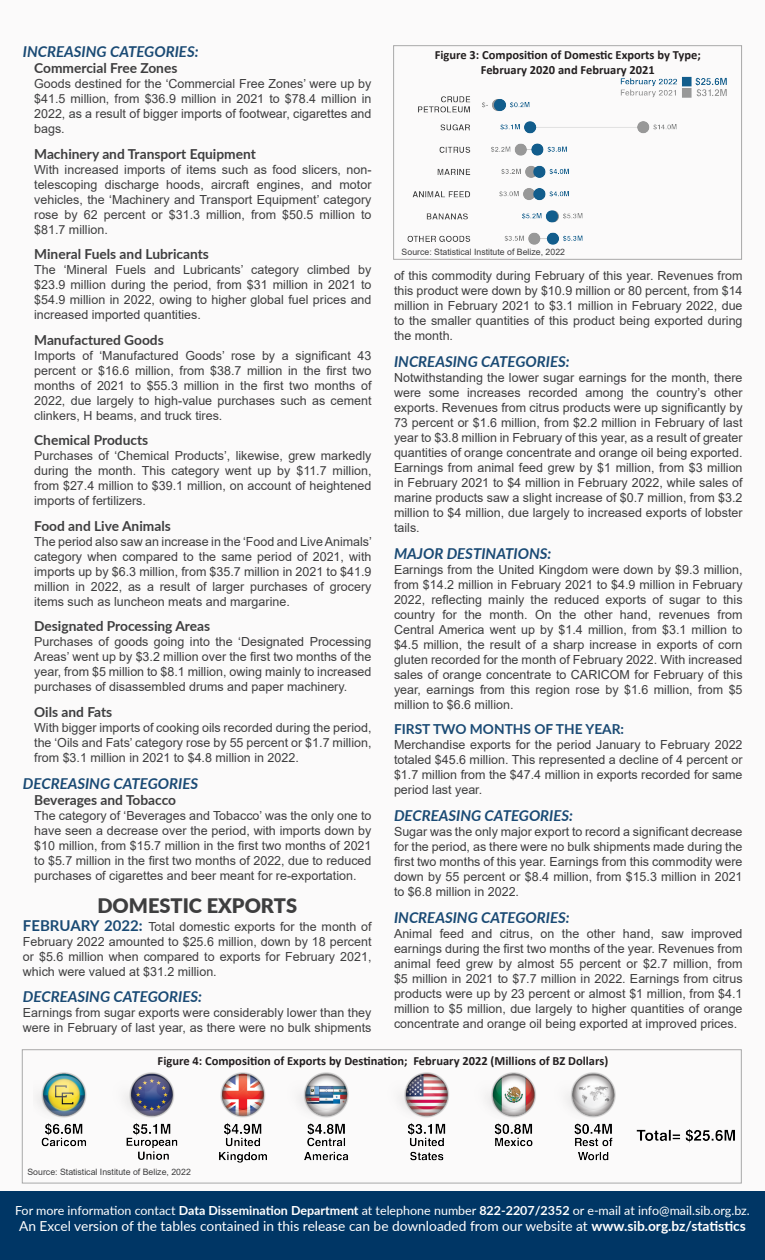
<style>
.page{position:relative;width:765px;height:1260px;background:#fbfafa}
.page>*{position:absolute;margin:0;border:0;box-sizing:border-box;transform-origin:0 0}
.Imports_Exports{font:900 20px "Lato";color:#3e3e3f}
.Decreasing_Increasin{font:italic 700 15px "Lato";color:#1a4a74}
.Sub-Categories{font:700 13.75px "Lato";color:#3e3e3f}
.t1{font:13.75px "Lato";color:#fff}
.First___Months_of{font:700 13.75px "Lato";color:#1a4a74}
.Text{font:12.5px/15px "Arial";color:#3e3e3f;text-align:justify}
.Sub-Text{font:12.5px/15px "Arial";color:#3e3e3f;text-align:justify}
.Figure_Headings{font:700 12.5px "Calibri";color:#231f20}
.t2{font:12.5px "Lato";color:#fff}
.Source{font:8.75px "Arial";color:#3e3e3f}
.s1{font-family:"Lato";font-weight:700;font-size:15px;color:#1a4a74}
.s2{font-weight:700}
</style>
<div class="page">
<div style="left:0;top:1192px;width:765px;height:68px;background:#003665"></div>
<div style="left:393px;top:45px;width:349px;height:215px;border:1px solid #a9a9a9"></div>
<img style="left:407px;top:76px;width:320px;height:169px">
<img style="left:38px;top:1072px;width:697px;height:91px">
<div style="left:22px;top:1049px;width:720px;height:134px;border:1px solid #a9a9a9"></div>
<p class="Decreasing_Increasin" style="left:23px;top:40px;width:177px">INCREASING CATEGORIES:</p>
<p class="Sub-Categories" style="left:34px;top:58px;width:145px">Commercial Free Zones</p>
<p class="Sub-Text" style="left:34px;top:76px;width:339px">Goods destined for the ‘Commercial Free Zones’ were up by $41.5 million, from $36.9 million in 2021 to $78.4 million in 2022, as a result of bigger imports of footwear, cigarettes and bags.</p>
<p class="Sub-Categories" style="left:34px;top:143px;width:223px">Machinery and Transport Equipment</p>
<p class="Sub-Text" style="left:34px;top:162px;width:339px">With increased imports of items such as food slicers, non&shy;telescoping discharge hoods, aircraft engines, and motor vehicles, the ‘Machinery and Transport Equipment’ category rose by 62 percent or $31.3 million, from $50.5 million to $81.7 million.</p>
<p class="Sub-Categories" style="left:34px;top:244px;width:176px">Mineral Fuels and Lubricants</p>
<p class="Sub-Text" style="left:34px;top:262px;width:339px">The ‘Mineral Fuels and Lubricants’ category climbed by $23.9 million during the period, from $31 million in 2021 to $54.9 million in 2022, owing to higher global fuel prices and increased imported quantities.</p>
<p class="Sub-Categories" style="left:34px;top:329px;width:131px">Manufactured Goods</p>
<p class="Sub-Text" style="left:34px;top:348px;width:339px">Imports of ‘Manufactured Goods’ rose by a significant 43 percent or $16.6 million, from $38.7 million in the first two months of 2021 to $55.3 million in the first two months of 2022, due largely to high-value purchases such as cement clinkers, H beams, and truck tires.</p>
<p class="Sub-Categories" style="left:34px;top:430px;width:116px">Chemical Products</p>
<p class="Sub-Text" style="left:34px;top:448px;width:339px">Purchases of ‘Chemical Products’, likewise, grew markedly during the month. This category went up by $11.7 million, from $27.4 million to $39.1 million, on account of heightened imports of fertilizers.</p>
<p class="Sub-Categories" style="left:34px;top:515px;width:138px">Food and Live Animals</p>
<p class="Sub-Text" style="left:34px;top:534px;width:339px">The period also saw an increase in the ‘Food and Live Animals’ category when compared to the same period of 2021, with imports up by $6.3 million, from $35.7 million in 2021 to $41.9 million in 2022, as a result of larger purchases of grocery items such as luncheon meats and margarine.</p>
<p class="Sub-Categories" style="left:34px;top:616px;width:178px">Designated Processing Areas</p>
<p class="Sub-Text" style="left:34px;top:634px;width:339px">Purchases of goods going into the ‘Designated Processing Areas’ went up by $3.2 million over the first two months of the year, from $5 million to $8.1 million, owing mainly to increased purchases of disassembled drums and paper machinery.</p>
<p class="Sub-Categories" style="left:34px;top:701px;width:80px">Oils and Fats</p>
<p class="Sub-Text" style="left:34px;top:720px;width:339px">With bigger imports of cooking oils recorded during the period, the ‘Oils and Fats’ category rose by 55 percent or $1.7 million, from $3.1 million in 2021 to $4.8 million in 2022.</p>
<p class="Decreasing_Increasin" style="left:23px;top:772px;width:177px">DECREASING CATEGORIES</p>
<p class="Sub-Categories" style="left:34px;top:790px;width:144px">Beverages and Tobacco</p>
<p class="Sub-Text" style="left:34px;top:808px;width:339px">The category of ‘Beverages and Tobacco’ was the only one to have seen a decrease over the period, with imports down by $10 million, from $15.7 million in the first two months of 2021 to $5.7 million in the first two months of 2022, due to reduced purchases of cigarettes and beer meant for re-exportation.</p>
<p class="Imports_Exports" style="left:97px;top:891px;width:201px">DOMESTIC EXPORTS</p>
<p class="Text" style="left:23px;top:919px;width:350px"><span class="s1">FEBRUARY 2022:</span> Total domestic exports for the month of February 2022 amounted to $25.6 million, down by 18 percent or $5.6 million when compared to exports for February 2021, which were valued at $31.2 million.</p>
<p class="Decreasing_Increasin" style="left:23px;top:985px;width:181px">DECREASING CATEGORIES:</p>
<p class="Text" style="left:23px;top:1005px;width:350px">Earnings from sugar exports were considerably lower than they were in February of last year, as there were no bulk shipments</p>
<p class="Figure_Headings" style="left:435px;top:46px;width:268px">Figure 3: Composition of Domestic Exports by Type;</p>
<p class="Figure_Headings" style="left:481px;top:61px;width:176px">February 2020 and February 2021</p>
<p class="Source" style="left:402px;top:246px;width:165px">Source: Statistical Institute of Belize, 2022</p>
<p class="Text" style="left:394px;top:268px;width:350px">of this commodity during February of this year. Revenues from this product were down by $10.9 million or 80 percent, from $14 million in February 2021 to $3.1 million in February 2022, due to the smaller quantities of this product being exported during the month.</p>
<p class="Decreasing_Increasin" style="left:394px;top:351px;width:177px">INCREASING CATEGORIES:</p>
<p class="Text" style="left:394px;top:370px;width:350px">Notwithstanding the lower sugar earnings for the month, there were some increases recorded among the country’s other exports. Revenues from citrus products were up significantly by 73 percent or $1.6 million, from $2.2 million in February of last year to $3.8 million in February of this year, as a result of greater quantities of orange concentrate and orange oil being exported.<br>Earnings from animal feed grew by $1 million, from $3 million in February 2021 to $4 million in February 2022, while sales of marine products saw a slight increase of $0.7 million, from $3.2 million to $4 million, due largely to increased exports of lobster tails.</p>
<p class="Decreasing_Increasin" style="left:394px;top:543px;width:159px">MAJOR DESTINATIONS:</p>
<p class="Text" style="left:394px;top:562px;width:350px">Earnings from the United Kingdom were down by $9.3 million, from $14.2 million in February 2021 to $4.9 million in February 2022, reflecting mainly the reduced exports of sugar to this country for the month. On the other hand, revenues from Central America went up by $1.4 million, from $3.1 million to $4.5 million, the result of a sharp increase in exports of corn gluten recorded for the month of February 2022. With increased sales of orange concentrate to CARICOM for February of this year, earnings from this region rose by $1.6 million, from $5 million to $6.6 million.</p>
<p class="First___Months_of" style="left:394px;top:719px;width:232px">FIRST TWO MONTHS OF THE YEAR:</p>
<p class="Text" style="left:394px;top:738px;width:350px">Merchandise exports for the period January to February 2022 totaled $45.6 million. This represented a decline of 4 percent or $1.7 million from the $47.4 million in exports recorded for same period last year.</p>
<p class="Decreasing_Increasin" style="left:394px;top:805px;width:181px">DECREASING CATEGORIES:</p>
<p class="Text" style="left:394px;top:825px;width:350px">Sugar was the only major export to record a significant decrease for the period, as there were no bulk shipments made during the first two months of this year. Earnings from this commodity were down by 55 percent or $8.4 million, from $15.3 million in 2021 to $6.8 million in 2022.</p>
<p class="Decreasing_Increasin" style="left:394px;top:907px;width:177px">INCREASING CATEGORIES:</p>
<p class="Text" style="left:394px;top:927px;width:350px">Animal feed and citrus, on the other hand, saw improved earnings during the first two months of the year. Revenues from animal feed grew by almost 55 percent or $2.7 million, from $5 million in 2021 to $7.7 million in 2022. Earnings from citrus products were up by 23 percent or almost $1 million, from $4.1 million to $5 million, due largely to higher quantities of orange concentrate and orange oil being exported at improved prices.</p>
<p class="Figure_Headings" style="left:158px;top:1052px;width:452px">Figure 4: Composition of Exports by Destination; February 2022 (Millions of BZ Dollars)</p>
<p class="Source" style="left:27px;top:1166px;width:165px">Source: Statistical Institute of Belize, 2022</p>
<p class="t2" style="left:15px;top:1201px;width:736px">For more information contact <span class="s2">Data Dissemination Department</span> at telephone number <span class="s2">822-2207/2352</span> or e-mail at info@mail.sib.org.bz.</p>
<p class="t1" style="left:19px;top:1216px;width:728px">An Excel version of the tables contained in this release can be downloaded from our website at <span class="s2">www.sib.org.bz/statistics</span></p>
</div>
